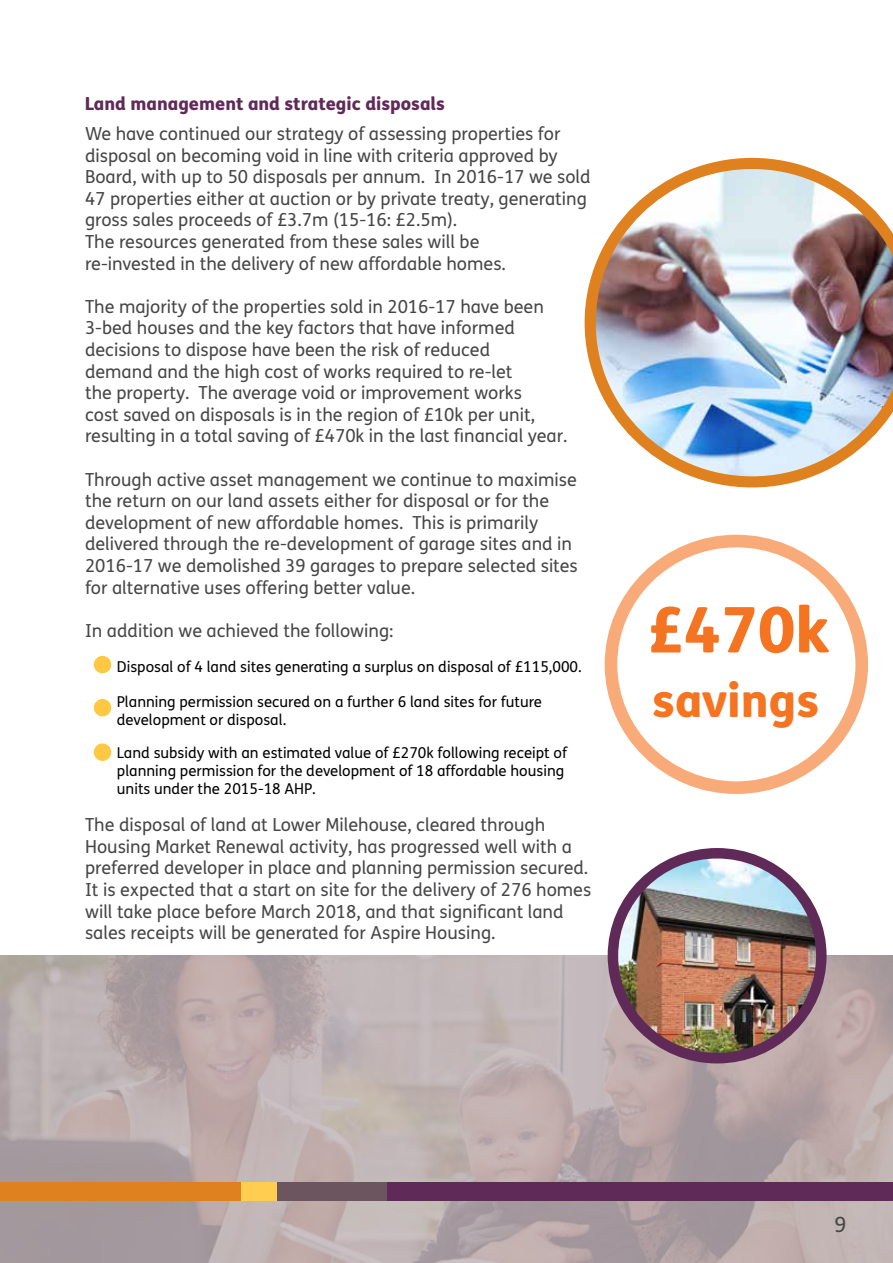
<style>
.page{position:relative;width:893px;height:1263px;background:#fff}
.page>*{position:absolute;margin:0;border:0;box-sizing:border-box;transform-origin:0 0}
.t1{font:800 63px "FS Me";color:#f47421}
.t2{font:800 46.8px "FS Me";color:#f47421}
.t3{font:21px "FS Me";color:#464547}
.t4{font:18px/21.6px "FS Me";color:#464547}
.t5{font:800 18px "FS Me";color:#602a58}
.t6{font:15px/18px "FS Me";color:#000}
</style>
<div class="page">
<svg style="left:0;top:955px;width:893px;height:308px;background:#b8aaab"></svg>
<div style="left:94px;top:699px;width:17px;height:17px;background:#ffc843;border-radius:50%"></div>
<div style="left:94px;top:743px;width:17px;height:18px;background:#ffc843;border-radius:50%"></div>
<img style="left:613px;top:856px;width:208px;height:202px">
<div style="left:608px;top:848px;width:218px;height:215px;border:10px solid #602a58;border-radius:50%"></div>
<img style="left:585px;top:158px;width:308px;height:329px">
<div style="left:0;top:1182px;width:276px;height:19px;background:#de811e"></div>
<div style="left:386px;top:1182px;width:507px;height:19px;background:#602a58"></div>
<div style="left:276px;top:1182px;width:111px;height:19px;background:#6d5560"></div>
<div style="left:241px;top:1182px;width:35px;height:19px;background:#ffce51"></div>
<div style="left:605px;top:535px;width:263px;height:259px;border:13px solid #f47421;border-radius:50%"></div>
<div style="left:94px;top:656px;width:17px;height:17px;background:#ffc843;border-radius:50%"></div>
<p class="t5" style="left:85px;top:92px;width:362px">Land management and strategic disposals</p>
<p class="t4" style="left:85px;top:123px;width:507px">We have continued our strategy of assessing properties for disposal on becoming void in line with criteria approved by Board, with up to 50 disposals per annum. In 2016-17 we sold 47 properties either at auction or by private treaty, generating gross sales proceeds of £3.7m (15-16: £2.5m).<br>The resources generated from these sales will be<br>re-invested in the delivery of new affordable homes.</p>
<p class="t4" style="left:85px;top:296px;width:484px">The majority of the properties sold in 2016-17 have been 3-bed houses and the key factors that have informed decisions to dispose have been the risk of reduced<br>demand and the high cost of works required to re-let<br>the property. The average void or improvement works<br>cost saved on disposals is in the region of £10k per unit, resulting in a total saving of £470k in the last financial year.</p>
<p class="t4" style="left:85px;top:469px;width:494px">Through active asset management we continue to maximise the return on our land assets either for disposal or for the development of new affordable homes. This is primarily delivered through the re-development of garage sites and in 2016-17 we demolished 39 garages to prepare selected sites for alternative uses offering better value.</p>
<p class="t4" style="left:85px;top:620px;width:310px">In addition we achieved the following:</p>
<p class="t6" style="left:117px;top:658px;width:466px">Disposal of 4 land sites generating a surplus on disposal of £115,000.</p>
<p class="t6" style="left:117px;top:693px;width:427px">Planning permission secured on a further 6 land sites for future development or disposal.</p>
<p class="t6" style="left:117px;top:744px;width:452px">Land subsidy with an estimated value of £270k following receipt of planning permission for the development of 18 affordable housing units under the 2015-18 AHP.</p>
<p class="t4" style="left:85px;top:814px;width:508px">The disposal of land at Lower Milehouse, cleared through Housing Market Renewal activity, has progressed well with a preferred developer in place and planning permission secured.<br>It is expected that a start on site for the delivery of 276 homes will take place before March 2018, and that significant land sales receipts will be generated for Aspire Housing.</p>
<h1 class="t1" style="left:647px;top:590px;width:184px">£470k</h1>
<h2 class="t2" style="left:652px;top:671px;width:168px">savings</h2>
<p class="t3" style="left:834px;top:1212px;width:13px">9</p>
</div>
